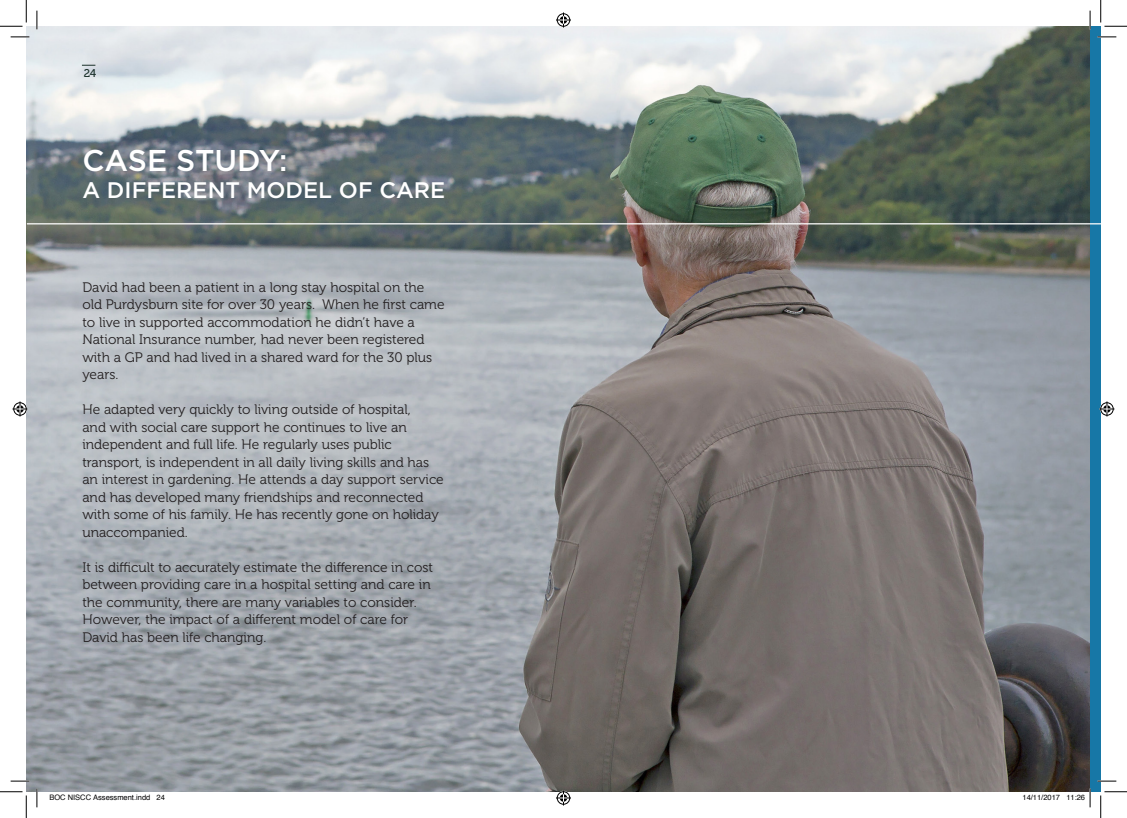
<style>
.page{position:relative;width:1127px;height:818px;background:#fff}
.page>*{position:absolute;margin:0;border:0;box-sizing:border-box;transform-origin:0 0}
.Headline{font:500 30px "Gotham";color:#fff}
.Sub_Header{font:500 22.5px "Gotham";color:#fff}
.Body_Copy{font:13.75px/17.5px "Museo 300";color:#231f20}
.t1{font:11.25px "Museo 500";color:#1a302a}
.t2{font:7.5px "Helvetica";color:#000}
</style>
<div class="page">
<img style="left:26px;top:26px;width:1063px;height:766px">
<div style="left:1090px;top:26px;width:10px;height:766px;background:#1777a6"></div>
<svg style="left:82px;top:65px;width:13px;height:1px"></svg>
<hr style="left:27px;top:223px;width:1073px;height:1px;background:#fff">
<svg style="left:11px;top:36px;width:18px;height:2px"></svg>
<svg style="left:1097px;top:36px;width:18px;height:2px"></svg>
<svg style="left:11px;top:780px;width:18px;height:2px"></svg>
<svg style="left:1097px;top:780px;width:18px;height:2px"></svg>
<svg style="left:36px;top:11px;width:2px;height:18px"></svg>
<svg style="left:36px;top:788px;width:2px;height:19px"></svg>
<svg style="left:1088px;top:11px;width:2px;height:18px"></svg>
<svg style="left:0;top:0;width:27px;height:27px"></svg>
<svg style="left:0;top:791px;width:27px;height:27px"></svg>
<svg style="left:1100px;top:0;width:26px;height:27px"></svg>
<svg style="left:1100px;top:791px;width:26px;height:27px"></svg>
<svg style="left:556px;top:13px;width:15px;height:15px"></svg>
<svg style="left:556px;top:790px;width:15px;height:15px"></svg>
<svg style="left:13px;top:401px;width:15px;height:15px"></svg>
<svg style="left:1099px;top:401px;width:15px;height:15px"></svg>
<svg style="left:1066px;top:788px;width:24px;height:19px"></svg>
<p class="t1" style="left:84px;top:67px;width:14px">24</p>
<p class="Headline" style="left:82px;top:144px;width:206px">CASE STUDY:</p>
<p class="Sub_Header" style="left:82px;top:177px;width:364px">A DIFFERENT MODEL OF CARE</p>
<p class="Body_Copy" style="left:82px;top:278px;width:364px">David had been a patient in a long stay hospital on the old Purdysburn site for over 30 years. When he first came to live in supported accommodation he didn’t have a National Insurance number, had never been registered with a GP and had lived in a shared ward for the 30 plus years.</p>
<p class="Body_Copy" style="left:82px;top:401px;width:363px">He adapted very quickly to living outside of hospital,<br>and with social care support he continues to live an independent and full life. He regularly uses public transport, is independent in all daily living skills and has an interest in gardening. He attends a day support service and has developed many friendships and reconnected with some of his family. He has recently gone on holiday unaccompanied.</p>
<p class="Body_Copy" style="left:82px;top:558px;width:352px">It is difficult to accurately estimate the difference in cost between providing care in a hospital setting and care in the community, there are many variables to consider.<br>However, the impact of a different model of care for David has been life changing.</p>
<p class="t2" style="left:49px;top:791px;width:117px">BOC NISCC Assessment.indd 24</p>
<p class="t2" style="left:1022px;top:791px;width:64px">14/11/2017 11:26</p>
</div>
